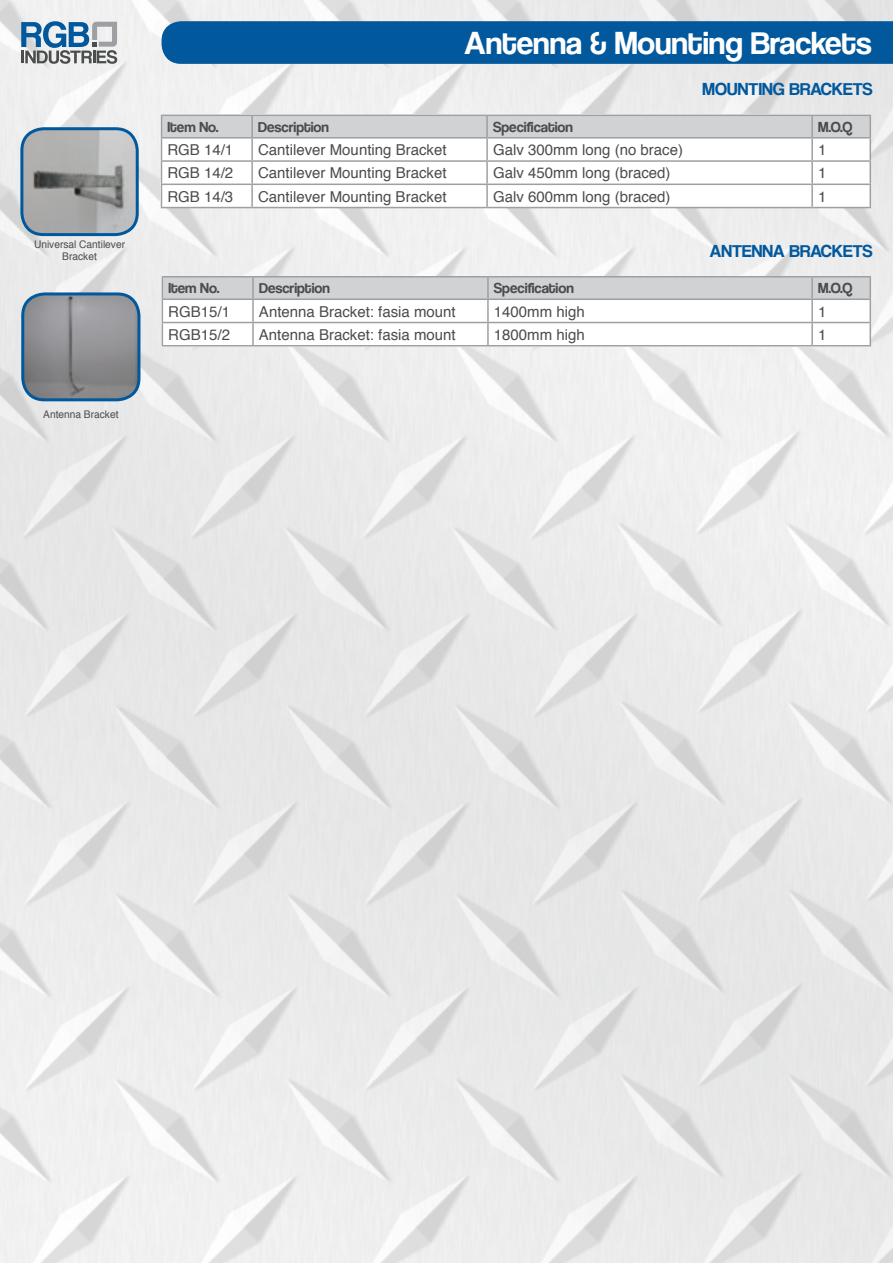
<style>
.page{position:relative;width:893px;height:1263px;background:#fff}
.page>*{position:absolute;margin:0;border:0;box-sizing:border-box;transform-origin:0 0}
.t1{font:33px "Coolvetica Rg";color:#fff}
.t2{font:18px "Coolvetica Rg";letter-spacing:.01em;color:#01589c}
.t3{font:15px "Helvetica";color:#4b4c4d}
.t4{font:15px "Coolvetica Rg";color:#4b4c4d}
.t5{font:10.5px/12px "Helvetica";color:#4b4c4d;text-align:center}
</style>
<div class="page">
<img style="left:0;top:0;width:893px;height:1263px">
<svg style="left:21px;top:21px;width:96px;height:43px"></svg>
<div style="left:162px;top:21px;width:731px;height:43px;background:#01589c"></div>
<svg style="left:161px;top:115px;width:708px;height:92px"></svg>
<hr style="left:161px;top:207px;width:91px;height:1px;background:#9d9fa2">
<hr style="left:252px;top:115px;width:235px;height:1px;background:#9d9fa2">
<hr style="left:251px;top:116px;width:2px;height:21px;background:#9d9fa2">
<hr style="left:252px;top:137px;width:235px;height:2px;background:#9d9fa2">
<hr style="left:251px;top:139px;width:2px;height:21px;background:#9d9fa2">
<hr style="left:252px;top:160px;width:235px;height:2px;background:#9d9fa2">
<hr style="left:251px;top:162px;width:2px;height:22px;background:#9d9fa2">
<hr style="left:252px;top:184px;width:235px;height:1px;background:#9d9fa2">
<hr style="left:251px;top:185px;width:2px;height:22px;background:#9d9fa2">
<hr style="left:252px;top:207px;width:235px;height:1px;background:#9d9fa2">
<hr style="left:487px;top:115px;width:325px;height:1px;background:#9d9fa2">
<hr style="left:486px;top:116px;width:2px;height:21px;background:#9d9fa2">
<hr style="left:487px;top:137px;width:325px;height:2px;background:#9d9fa2">
<hr style="left:486px;top:139px;width:2px;height:21px;background:#9d9fa2">
<hr style="left:487px;top:160px;width:325px;height:2px;background:#9d9fa2">
<hr style="left:486px;top:162px;width:2px;height:22px;background:#9d9fa2">
<hr style="left:487px;top:184px;width:325px;height:1px;background:#9d9fa2">
<hr style="left:486px;top:185px;width:2px;height:22px;background:#9d9fa2">
<hr style="left:487px;top:207px;width:325px;height:1px;background:#9d9fa2">
<hr style="left:812px;top:115px;width:59px;height:1px;background:#9d9fa2">
<hr style="left:811px;top:116px;width:2px;height:21px;background:#9d9fa2">
<hr style="left:869px;top:116px;width:2px;height:21px;background:#9d9fa2">
<hr style="left:812px;top:137px;width:59px;height:2px;background:#9d9fa2">
<hr style="left:811px;top:139px;width:2px;height:21px;background:#9d9fa2">
<hr style="left:869px;top:139px;width:2px;height:21px;background:#9d9fa2">
<hr style="left:812px;top:160px;width:59px;height:2px;background:#9d9fa2">
<hr style="left:811px;top:162px;width:2px;height:22px;background:#9d9fa2">
<hr style="left:869px;top:162px;width:2px;height:22px;background:#9d9fa2">
<hr style="left:812px;top:184px;width:59px;height:1px;background:#9d9fa2">
<hr style="left:811px;top:185px;width:2px;height:22px;background:#9d9fa2">
<hr style="left:869px;top:185px;width:2px;height:22px;background:#9d9fa2">
<hr style="left:812px;top:207px;width:59px;height:1px;background:#9d9fa2">
<img style="left:23px;top:129px;width:114px;height:106px">
<div style="left:20px;top:127px;width:119px;height:109px;border:3px solid #01589c;border-radius:22px"></div>
<hr style="left:162px;top:276px;width:91px;height:1px;background:#9d9fa2">
<svg style="left:162px;top:277px;width:707px;height:68px"></svg>
<hr style="left:162px;top:345px;width:91px;height:1px;background:#9d9fa2">
<hr style="left:253px;top:276px;width:235px;height:1px;background:#9d9fa2">
<hr style="left:252px;top:277px;width:2px;height:21px;background:#9d9fa2">
<hr style="left:253px;top:298px;width:235px;height:2px;background:#9d9fa2">
<hr style="left:252px;top:300px;width:2px;height:22px;background:#9d9fa2">
<hr style="left:253px;top:322px;width:235px;height:1px;background:#9d9fa2">
<hr style="left:252px;top:323px;width:2px;height:22px;background:#9d9fa2">
<hr style="left:253px;top:345px;width:235px;height:1px;background:#9d9fa2">
<hr style="left:488px;top:276px;width:324px;height:1px;background:#9d9fa2">
<hr style="left:487px;top:277px;width:2px;height:21px;background:#9d9fa2">
<hr style="left:488px;top:298px;width:324px;height:2px;background:#9d9fa2">
<hr style="left:487px;top:300px;width:2px;height:22px;background:#9d9fa2">
<hr style="left:488px;top:322px;width:324px;height:1px;background:#9d9fa2">
<hr style="left:487px;top:323px;width:2px;height:22px;background:#9d9fa2">
<hr style="left:488px;top:345px;width:324px;height:1px;background:#9d9fa2">
<hr style="left:812px;top:276px;width:59px;height:1px;background:#9d9fa2">
<hr style="left:811px;top:277px;width:2px;height:21px;background:#9d9fa2">
<hr style="left:869px;top:277px;width:2px;height:21px;background:#9d9fa2">
<hr style="left:812px;top:298px;width:59px;height:2px;background:#9d9fa2">
<hr style="left:811px;top:300px;width:2px;height:22px;background:#9d9fa2">
<hr style="left:869px;top:300px;width:2px;height:22px;background:#9d9fa2">
<hr style="left:812px;top:322px;width:59px;height:1px;background:#9d9fa2">
<hr style="left:811px;top:323px;width:2px;height:22px;background:#9d9fa2">
<hr style="left:869px;top:323px;width:2px;height:22px;background:#9d9fa2">
<hr style="left:812px;top:345px;width:59px;height:1px;background:#9d9fa2">
<img style="left:23px;top:295px;width:116px;height:105px">
<div style="left:21px;top:292px;width:119px;height:109px;border:3px solid #01589c;border-radius:22px"></div>
<h1 class="t1" style="left:465px;top:24px;width:409px">Antenna &amp; Mounting Brackets</h1>
<p class="t2" style="left:702px;top:78px;width:172px">MOUNTING BRACKETS</p>
<p class="t4" style="left:167px;top:118px;width:53px">Item No.</p>
<p class="t4" style="left:258px;top:118px;width:72px">Description</p>
<p class="t4" style="left:493px;top:118px;width:81px">Specification</p>
<p class="t4" style="left:818px;top:118px;width:36px">M.O.Q</p>
<p class="t3" style="left:167px;top:138px;width:67px">RGB 14/1</p>
<p class="t3" style="left:258px;top:138px;width:190px">Cantilever Mounting Bracket</p>
<p class="t3" style="left:493px;top:138px;width:192px">Galv 300mm long (no brace)</p>
<p class="t3" style="left:818px;top:138px;width:10px">1</p>
<p class="t3" style="left:167px;top:161px;width:67px">RGB 14/2</p>
<p class="t3" style="left:258px;top:161px;width:190px">Cantilever Mounting Bracket</p>
<p class="t3" style="left:493px;top:161px;width:179px">Galv 450mm long (braced)</p>
<p class="t3" style="left:818px;top:161px;width:10px">1</p>
<p class="t3" style="left:167px;top:185px;width:67px">RGB 14/3</p>
<p class="t3" style="left:258px;top:185px;width:190px">Cantilever Mounting Bracket</p>
<p class="t3" style="left:493px;top:185px;width:179px">Galv 600mm long (braced)</p>
<p class="t3" style="left:818px;top:185px;width:10px">1</p>
<p class="t5" style="left:34px;top:239px;width:93px">Universal Cantilever<br>Bracket</p>
<p class="t2" style="left:710px;top:240px;width:164px">ANTENNA BRACKETS</p>
<p class="t4" style="left:168px;top:279px;width:53px">Item No.</p>
<p class="t4" style="left:259px;top:279px;width:72px">Description</p>
<p class="t4" style="left:494px;top:279px;width:81px">Specification</p>
<p class="t4" style="left:818px;top:279px;width:36px">M.O.Q</p>
<p class="t3" style="left:168px;top:300px;width:63px">RGB15/1</p>
<p class="t3" style="left:259px;top:300px;width:198px">Antenna Bracket: fasia mount</p>
<p class="t3" style="left:494px;top:300px;width:92px">1400mm high</p>
<p class="t3" style="left:818px;top:300px;width:10px">1</p>
<p class="t3" style="left:168px;top:323px;width:63px">RGB15/2</p>
<p class="t3" style="left:259px;top:323px;width:198px">Antenna Bracket: fasia mount</p>
<p class="t3" style="left:494px;top:323px;width:92px">1800mm high</p>
<p class="t3" style="left:818px;top:323px;width:10px">1</p>
<p class="t5" style="left:43px;top:409px;width:77px">Antenna Bracket</p>
</div>
